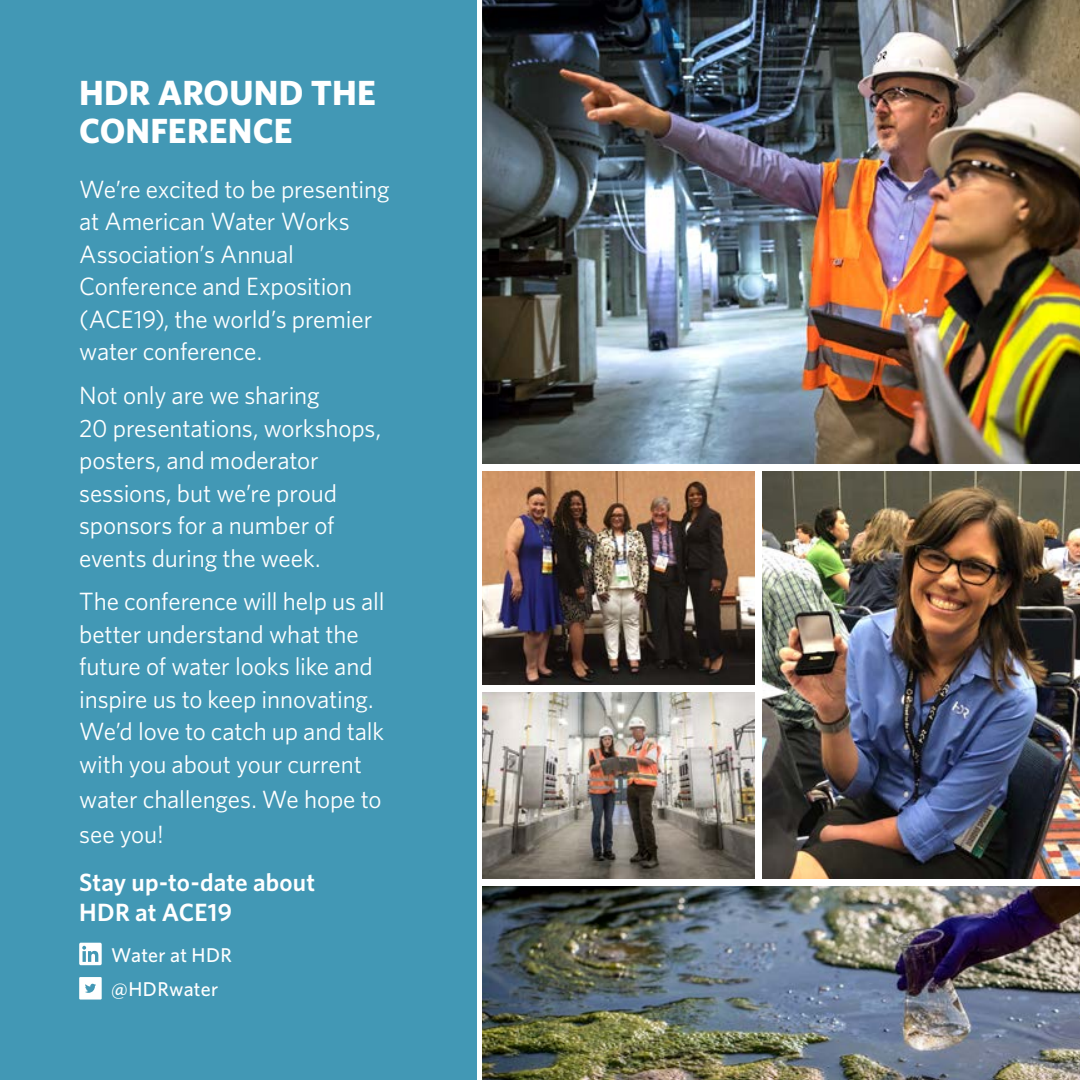
<style>
.page{position:relative;width:1080px;height:1080px;background:#fff}
.page>*{position:absolute;margin:0;border:0;box-sizing:border-box;transform-origin:0 0}
.t1{font:700 35px/37.5px "Whitney";letter-spacing:.005em;color:#fff}
.t2{font:25px/32.5px "Whitney";letter-spacing:-.005em;color:#fff}
.t3{font:600 25px/30px "Whitney";letter-spacing:.005em;color:#fff}
.t4{font:500 20px/34.2px "Whitney";letter-spacing:.015em;color:#fff}
</style>
<div class="page">
<div style="left:0;top:0;width:476px;height:1080px;background:#4298b5"></div>
<img style="left:482px;top:692px;width:272px;height:186px">
<img style="left:482px;top:472px;width:272px;height:213px">
<img style="left:482px;top:886px;width:598px;height:194px">
<img style="left:762px;top:472px;width:318px;height:406px">
<img style="left:482px;top:0;width:598px;height:463px">
<svg style="left:79px;top:943px;width:23px;height:22px"></svg>
<svg style="left:79px;top:977px;width:23px;height:23px"></svg>
<h1 class="t1" style="left:79px;top:74px;width:298px">HDR AROUND THE<br>CONFERENCE</h1>
<p class="t2" style="left:79px;top:172px;width:312px">We’re excited to be presenting at American Water Works<br>Association’s Annual<br>Conference and Exposition (ACE19), the world’s premier water conference.</p>
<p class="t2" style="left:79px;top:379px;width:303px">Not only are we sharing<br>20 presentations, workshops, posters, and moderator sessions, but we’re proud sponsors for a number of events during the week.</p>
<p class="t2" style="left:79px;top:585px;width:307px">The conference will help us all better understand what the future of water looks like and inspire us to keep innovating.<br>We’d love to catch up and talk with you about your current</p>
<p class="t2" style="left:79px;top:781px;width:304px;line-height:35px">water challenges. We hope to see you!</p>
<p class="t3" style="left:79px;top:867px;width:238px">Stay up-to-date about<br>HDR at ACE19</p>
<p class="t4" style="left:111px;top:938px;width:122px">Water at HDR @HDRwater</p>
</div>
